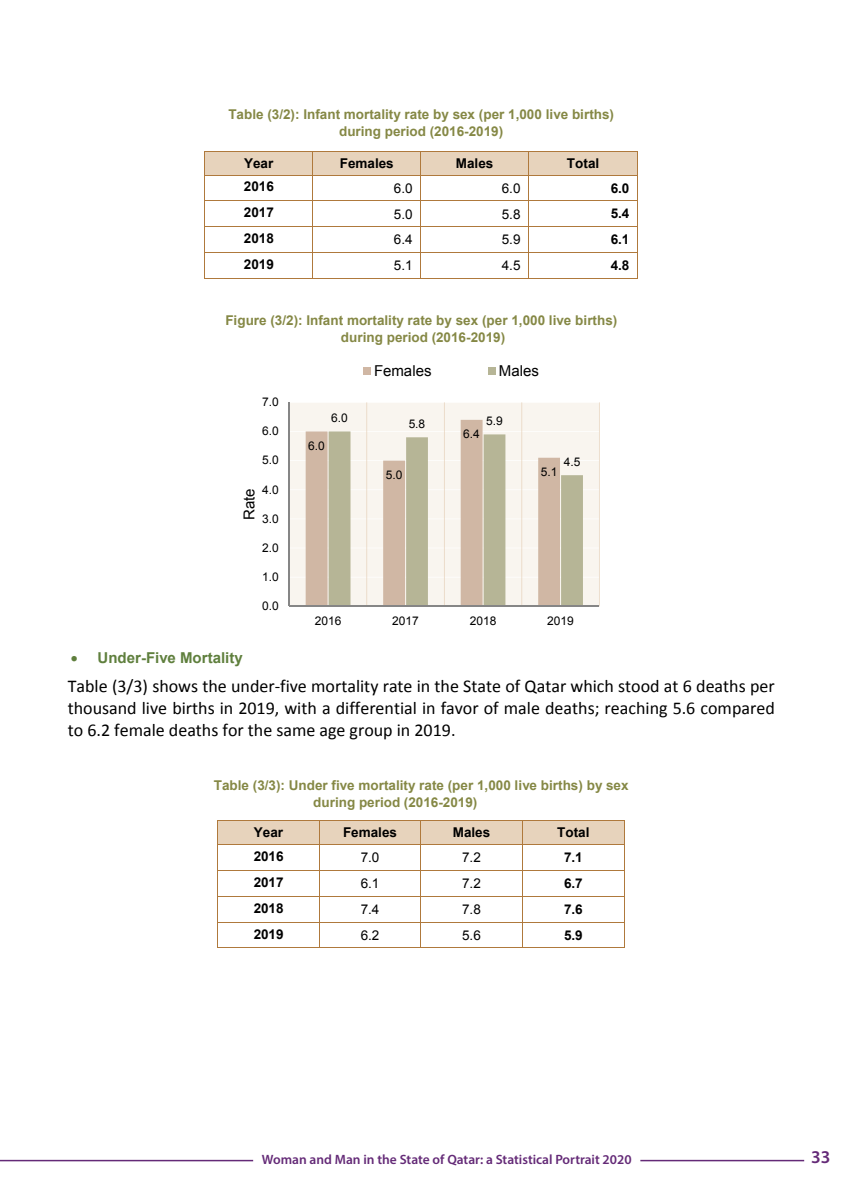
<style>
.page{position:relative;width:851px;height:1191px;background:#fff}
.page>*{position:absolute;margin:0;border:0;box-sizing:border-box;transform-origin:0 0}
.t1{font:18px/22px "Calibri";color:#000;text-align:justify}
.t2{font:600 18px "Myriad Pro";color:#642a77}
.t3{font:700 15px "Arial";color:#5f7f3d}
.t4{font:15px "Arial";color:#000}
.t5{font:700 13.5px/17px "Arial";color:#858845;text-align:center}
.t6{font:700 13.5px "Arial";color:#000}
.t7{font:600 13.5px "Myriad Pro";color:#642a77}
.t8{font:13.5px "Arial";color:#000}
.t9{font:12px "Arial";color:#000}
</style>
<div class="page">
<hr style="left:640px;top:1159px;width:164px;height:2px;background:#642a77">
<hr style="left:0;top:1159px;width:253px;height:2px;background:#642a77">
<div style="left:218px;top:821px;width:101px;height:23px;background:#e7d3bc"></div>
<div style="left:319px;top:821px;width:101px;height:23px;background:#e7d3bc"></div>
<div style="left:421px;top:821px;width:100px;height:23px;background:#e7d3bc"></div>
<div style="left:522px;top:821px;width:102px;height:23px;background:#e7d3bc"></div>
<hr style="left:217px;top:820px;width:407px;height:1px;background:#af793c">
<hr style="left:217px;top:844px;width:407px;height:1px;background:#af793c">
<hr style="left:217px;top:870px;width:407px;height:1px;background:#af793c">
<hr style="left:217px;top:896px;width:407px;height:1px;background:#af793c">
<hr style="left:217px;top:921px;width:407px;height:1px;background:#af793c">
<svg style="left:217px;top:821px;width:1px;height:126px"></svg>
<hr style="left:217px;top:947px;width:102px;height:1px;background:#af793c">
<svg style="left:319px;top:821px;width:1px;height:126px"></svg>
<hr style="left:319px;top:947px;width:101px;height:1px;background:#af793c">
<svg style="left:420px;top:821px;width:1px;height:127px"></svg>
<hr style="left:421px;top:947px;width:101px;height:1px;background:#af793c">
<svg style="left:522px;top:821px;width:1px;height:126px"></svg>
<hr style="left:522px;top:947px;width:102px;height:1px;background:#af793c">
<svg style="left:624px;top:820px;width:1px;height:128px"></svg>
<div style="left:289px;top:402px;width:310px;height:204px;background:#f9f5ef"></div>
<hr style="left:289px;top:577px;width:310px;height:1px;background:#fff">
<hr style="left:289px;top:547px;width:310px;height:1px;background:#fff">
<hr style="left:289px;top:518px;width:310px;height:1px;background:#fff">
<hr style="left:289px;top:489px;width:310px;height:1px;background:#fff">
<hr style="left:289px;top:460px;width:310px;height:1px;background:#fff">
<hr style="left:289px;top:431px;width:310px;height:1px;background:#fff">
<hr style="left:289px;top:402px;width:310px;height:1px;background:#fff">
<hr style="left:366px;top:402px;width:1px;height:204px;background:#e7d3bc">
<hr style="left:444px;top:402px;width:1px;height:204px;background:#e7d3bc">
<hr style="left:521px;top:402px;width:1px;height:204px;background:#e7d3bc">
<hr style="left:599px;top:402px;width:1px;height:204px;background:#e7d3bc">
<svg style="left:305px;top:420px;width:217px;height:186px;fill:#d0b7a4"></svg>
<svg style="left:328px;top:431px;width:255px;height:175px"></svg>
<hr style="left:289px;top:402px;width:1px;height:204px;background:#868686">
<hr style="left:289px;top:606px;width:310px;height:1px;background:#868686">
<div style="left:363px;top:367px;width:7px;height:8px;background:#d0b7a4"></div>
<div style="left:488px;top:367px;width:7px;height:8px;background:#b6b596"></div>
<div style="left:205px;top:152px;width:107px;height:23px;background:#e7d3bc"></div>
<div style="left:313px;top:152px;width:107px;height:23px;background:#e7d3bc"></div>
<div style="left:421px;top:152px;width:107px;height:23px;background:#e7d3bc"></div>
<div style="left:529px;top:152px;width:108px;height:23px;background:#e7d3bc"></div>
<hr style="left:204px;top:152px;width:433px;height:1px;background:#af793c">
<hr style="left:204px;top:175px;width:433px;height:1px;background:#af793c">
<hr style="left:204px;top:200px;width:433px;height:1px;background:#af793c">
<hr style="left:204px;top:226px;width:433px;height:1px;background:#af793c">
<hr style="left:204px;top:252px;width:433px;height:1px;background:#af793c">
<svg style="left:204px;top:153px;width:1px;height:125px"></svg>
<hr style="left:204px;top:278px;width:108px;height:1px;background:#af793c">
<svg style="left:312px;top:153px;width:1px;height:126px"></svg>
<hr style="left:313px;top:278px;width:107px;height:1px;background:#af793c">
<svg style="left:420px;top:153px;width:1px;height:126px"></svg>
<hr style="left:421px;top:278px;width:107px;height:1px;background:#af793c">
<svg style="left:528px;top:153px;width:1px;height:126px"></svg>
<hr style="left:529px;top:278px;width:108px;height:1px;background:#af793c">
<svg style="left:637px;top:152px;width:1px;height:127px"></svg>
<p class="t5" style="left:228px;top:106px;width:387px">Table (3/2): Infant mortality rate by sex (per 1,000 live births) during period (2016-2019)</p>
<p class="t6" style="left:244px;top:154px;width:31px">Year</p>
<p class="t6" style="left:340px;top:154px;width:55px">Females</p>
<p class="t6" style="left:456px;top:154px;width:39px">Males</p>
<p class="t6" style="left:567px;top:154px;width:34px">Total</p>
<p class="t6" style="left:244px;top:178px;width:31px">2016</p>
<p class="t8" style="left:501px;top:179px;width:20px">6.0</p>
<p class="t8" style="left:394px;top:179px;width:20px">6.0</p>
<p class="t6" style="left:610px;top:179px;width:20px">6.0</p>
<p class="t6" style="left:244px;top:203px;width:31px">2017</p>
<p class="t8" style="left:501px;top:205px;width:20px">5.8</p>
<p class="t8" style="left:394px;top:205px;width:20px">5.0</p>
<p class="t6" style="left:610px;top:205px;width:20px">5.4</p>
<p class="t6" style="left:244px;top:229px;width:31px">2018</p>
<p class="t8" style="left:501px;top:231px;width:20px">5.9</p>
<p class="t8" style="left:394px;top:231px;width:20px">6.4</p>
<p class="t6" style="left:610px;top:230px;width:20px">6.1</p>
<p class="t6" style="left:244px;top:255px;width:31px">2019</p>
<p class="t8" style="left:501px;top:256px;width:20px">4.5</p>
<p class="t8" style="left:394px;top:256px;width:20px">5.1</p>
<p class="t6" style="left:610px;top:256px;width:20px">4.8</p>
<p class="t5" style="left:225px;top:312px;width:393px">Figure (3/2): Infant mortality rate by sex (per 1,000 live births) during period (2016-2019)</p>
<p class="t9" style="left:262px;top:394px;width:18px">7.0</p>
<p class="t9" style="left:262px;top:423px;width:18px">6.0</p>
<p class="t9" style="left:262px;top:452px;width:18px">5.0</p>
<p class="t9" style="left:262px;top:481px;width:18px">4.0</p>
<p class="t4" style="left:239px;top:520px;width:33px;rotate:-90deg">Rate</p>
<p class="t9" style="left:262px;top:510px;width:18px">3.0</p>
<p class="t9" style="left:262px;top:540px;width:18px">2.0</p>
<p class="t9" style="left:262px;top:569px;width:18px">1.0</p>
<p class="t9" style="left:262px;top:598px;width:18px">0.0</p>
<p class="t9" style="left:331px;top:410px;width:18px">6.0</p>
<p class="t9" style="left:308px;top:437px;width:18px">6.0</p>
<p class="t4" style="left:374px;top:361px;width:59px">Females</p>
<p class="t4" style="left:499px;top:361px;width:41px">Males</p>
<p class="t9" style="left:408px;top:416px;width:18px">5.8</p>
<p class="t9" style="left:486px;top:413px;width:18px">5.9</p>
<p class="t9" style="left:463px;top:426px;width:18px">6.4</p>
<p class="t9" style="left:386px;top:466px;width:18px">5.0</p>
<p class="t9" style="left:540px;top:463px;width:18px">5.1</p>
<p class="t9" style="left:563px;top:454px;width:18px">4.5</p>
<p class="t9" style="left:315px;top:612px;width:28px">2016</p>
<p class="t9" style="left:392px;top:612px;width:28px">2017</p>
<p class="t9" style="left:469px;top:612px;width:28px">2018</p>
<p class="t9" style="left:547px;top:612px;width:28px">2019</p>
<p class="t3" style="left:71px;top:647px;width:173px">• Under-Five Mortality</p>
<p class="t1" style="left:68px;top:675px;width:708px">Table (3/3) shows the under‐five mortality rate in the State of Qatar which stood at 6 deaths per thousand live births in 2019, with a differential in favor of male deaths; reaching 5.6 compared to 6.2 female deaths for the same age group in 2019.</p>
<p class="t5" style="left:313px;top:776px;width:317px;text-align:left;text-indent:-99px">Table (3/3): Under five mortality rate (per 1,000 live births) by sex during period (2016-2019)</p>
<p class="t6" style="left:254px;top:823px;width:31px">Year</p>
<p class="t6" style="left:343px;top:823px;width:55px">Females</p>
<p class="t6" style="left:452px;top:823px;width:39px">Males</p>
<p class="t6" style="left:557px;top:823px;width:34px">Total</p>
<p class="t6" style="left:254px;top:847px;width:31px">2016</p>
<p class="t8" style="left:462px;top:848px;width:20px">7.2</p>
<p class="t8" style="left:360px;top:848px;width:20px">7.0</p>
<p class="t6" style="left:564px;top:848px;width:20px">7.1</p>
<p class="t6" style="left:254px;top:873px;width:31px">2017</p>
<p class="t8" style="left:462px;top:874px;width:20px">7.2</p>
<p class="t8" style="left:360px;top:874px;width:20px">6.1</p>
<p class="t6" style="left:564px;top:874px;width:20px">6.7</p>
<p class="t6" style="left:254px;top:899px;width:31px">2018</p>
<p class="t8" style="left:462px;top:900px;width:20px">7.8</p>
<p class="t8" style="left:360px;top:900px;width:20px">7.4</p>
<p class="t6" style="left:564px;top:900px;width:20px">7.6</p>
<p class="t6" style="left:254px;top:924px;width:31px">2019</p>
<p class="t8" style="left:462px;top:926px;width:20px">5.6</p>
<p class="t8" style="left:360px;top:926px;width:20px">6.2</p>
<p class="t6" style="left:564px;top:926px;width:20px">5.9</p>
<p class="t7" style="left:262px;top:1150px;width:371px">Woman and Man in the State of Qatar: a Statistical Portrait 2020</p>
<h1 class="t2" style="left:811px;top:1145px;width:21px">33</h1>
</div>
